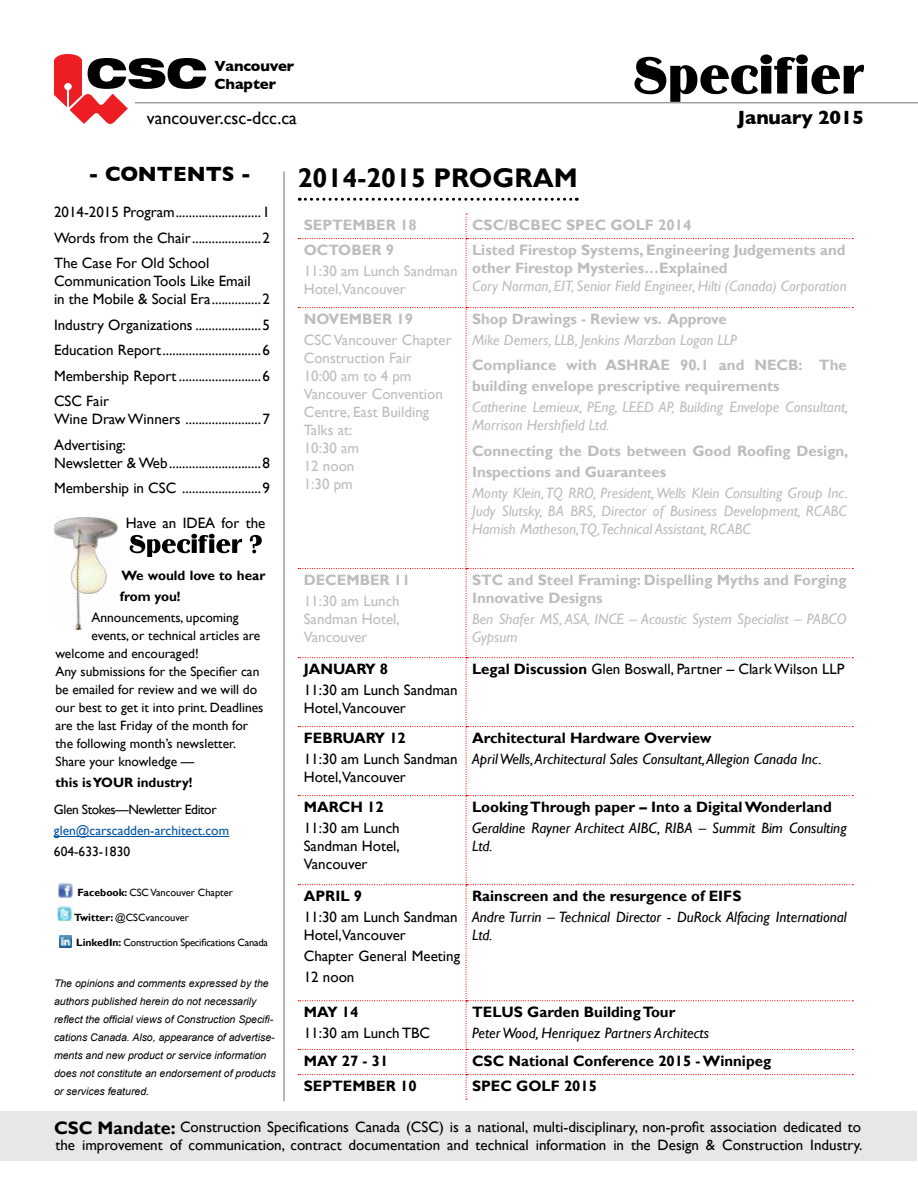
<style>
.page{position:relative;width:918px;height:1188px;background:#fff}
.page>*{position:absolute;margin:0;border:0;box-sizing:border-box;transform-origin:0 0}
.t1{font:700 27px "Gill Sans";color:#000}
.t2{font:700 21px "Gill Sans";color:#000}
.t3{font:700 19.5px "Gill Sans";letter-spacing:-.01em;color:#000}
.t4{font:18px "Gill Sans";color:#000}
.t5{font:700 18px "Gill Sans";color:#000}
.t6{font:15px/18px "Gill Sans";color:#000}
.t7{font:italic 15px/18px "Gill Sans";color:#bdbdc0}
.t8{font:700 15px/18px "Gill Sans";color:#bdbdc0}
.t9{font:700 15px "Gill Sans";color:#000}
.t10{font:italic 15px/18px "Gill Sans";color:#000}
.t11{font:15px/18px "Gill Sans";color:#bdbdc0}
.t12{font:700 15px/18px "Gill Sans";letter-spacing:-.01em;color:#000}
.t13{font:13.5px "Gill Sans";color:#000}
.t14{font:700 13.5px/21px "Gill Sans";color:#000}
.t15{font:13.5px "Gill Sans";color:#0054a6}
.t16{font:13.5px "Gill Sans";letter-spacing:-.03em;color:#000}
.t17{font:italic 10.5px/18px "Arial";color:#000}
.t18{font:10.5px "Gill Sans";color:#000}
.t19{font:10.5px "Gill Sans";letter-spacing:-.02em;color:#000}
.s1{font-weight:700}
</style>
<div class="page">
<div style="left:1px;top:1112px;width:916px;height:49px;background:#e6e7e7"></div>
<svg style="left:54px;top:54px;width:152px;height:70px"></svg>
<hr style="left:135px;top:102px;width:783px;height:1px;background:#808384">
<svg style="left:634px;top:54px;width:230px;height:48px"></svg>
<hr style="left:283px;top:171px;width:2px;height:930px;background:#808384">
<img style="left:57px;top:883px;width:15px;height:15px">
<img style="left:58px;top:906px;width:14px;height:15px">
<svg style="left:59px;top:936px;width:12px;height:11px"></svg>
<svg style="left:130px;top:534px;width:132px;height:23px"></svg>
<img style="left:54px;top:517px;width:63px;height:113px">
<hr style="left:54px;top:836px;width:175px;height:1px;background:#0054a6">
<svg style="left:299px;top:198px;width:278px;height:3px"></svg>
<svg style="left:298px;top:213px;width:555px;height:887px"></svg>
<p class="t12" style="left:215px;top:57px;width:81px">Vancouver<br>Chapter</p>
<p class="t4" style="left:147px;top:108px;width:152px">vancouver.csc-dcc.ca</p>
<h3 class="t3" style="left:737px;top:102px;width:128px">January 2015</h3>
<h2 class="t2" style="left:89px;top:158px;width:164px">- CONTENTS -</h2>
<p class="t6" style="left:54px;top:200px;width:217px;line-height:25.5px;text-align:justify">2014-2015 Program..........................1<br>Words from the Chair.....................2<br>The Case For Old School</p>
<p class="t6" style="left:54px;top:273px;width:217px">Communication Tools Like Email<br>in the Mobile &amp; Social Era...............2</p>
<p class="t6" style="left:54px;top:312px;width:218px;line-height:25.5px;text-align:justify">Industry Organizations ....................5<br>Education Report..............................6<br>Membership Report .........................6<br>CSC Fair</p>
<p class="t6" style="left:54px;top:407px;width:218px;line-height:25.5px">Wine Draw Winners .......................7<br>Advertising:</p>
<p class="t6" style="left:54px;top:450px;width:218px;line-height:25.5px">Newsletter &amp; Web............................8<br>Membership in CSC ........................9</p>
<p class="t6" style="left:126px;top:514px;width:141px">Have an IDEA for the</p>
<p class="t14" style="left:120px;top:565px;width:147px">We would love to hear from you!</p>
<p class="t13" style="left:91px;top:609px;width:149px">Announcements, upcoming</p>
<p class="t13" style="left:91px;top:627px;width:170px">events, or technical articles are</p>
<p class="t13" style="left:55px;top:645px;width:145px">welcome and encouraged!</p>
<p class="t13" style="left:55px;top:663px;width:205px">Any submissions for the Specifier can</p>
<p class="t13" style="left:55px;top:681px;width:203px">be emailed for review and we will do</p>
<p class="t13" style="left:55px;top:699px;width:209px">our best to get it into print. Deadlines</p>
<p class="t13" style="left:55px;top:717px;width:194px">are the last Friday of the month for</p>
<p class="t13" style="left:55px;top:735px;width:182px">the following month’s newsletter.</p>
<p class="t13" style="left:55px;top:753px;width:140px">Share your knowledge —</p>
<p class="t14" style="left:55px;top:772px;width:139px">this is YOUR industry!</p>
<p class="t16" style="left:54px;top:802px;width:164px">Glen Stokes—Newletter Editor</p>
<p class="t15" style="left:54px;top:823px;width:177px">glen@carscadden-architect.com</p>
<p class="t13" style="left:54px;top:844px;width:78px">604-633-1830</p>
<p class="t18" style="left:77px;top:887px;width:157px"><span class="s1">Facebook:</span> CSC Vancouver Chapter</p>
<p class="t18" style="left:74px;top:911px;width:116px"><span class="s1">Twitter:</span> @CSCvancouver</p>
<p class="t19" style="left:76px;top:936px;width:193px"><span class="s1">LinkedIn:</span> Construction Specifications Canada</p>
<p class="t17" style="left:54px;top:974px;width:223px">The opinions and comments expressed by the authors published herein do not necessarily reflect the official views of Construction Specifi&shy;cations Canada. Also, appearance of advertise&shy;ments and new product or service information does not constitute an endorsement of products or services featured.</p>
<h1 class="t1" style="left:298px;top:162px;width:282px">2014-2015 PROGRAM</h1>
<p class="t8" style="left:304px;top:216px;width:114px">SEPTEMBER 18</p>
<p class="t8" style="left:472px;top:216px;width:221px">CSC/BCBEC SPEC GOLF 2014</p>
<p class="t8" style="left:304px;top:241px;width:92px">OCTOBER 9</p>
<p class="t11" style="left:304px;top:262px;width:156px">11:30 am Lunch Sandman<br>Hotel,Vancouver</p>
<p class="t8" style="left:472px;top:241px;width:375px">Listed Firestop Systems, Engineering Judgements and other Firestop Mysteries…Explained</p>
<p class="t7" style="left:472px;top:277px;width:376px">Cory Norman, EIT, Senior Field Engineer, Hilti (Canada) Corporation</p>
<p class="t8" style="left:304px;top:310px;width:111px">NOVEMBER 19</p>
<p class="t11" style="left:304px;top:331px;width:149px">CSC Vancouver Chapter<br>Construction Fair<br>10:00 am to 4 pm<br>Vancouver Convention<br>Centre, East Building<br>Talks at:<br>10:30 am<br>12 noon<br>1:30 pm</p>
<p class="t8" style="left:472px;top:310px;width:256px">Shop Drawings - Review vs. Approve</p>
<p class="t7" style="left:472px;top:331px;width:266px">Mike Demers, LLB, Jenkins Marzban Logan LLP</p>
<p class="t8" style="left:472px;top:355px;width:376px;line-height:21px">Compliance with ASHRAE 90.1 and NECB: The building envelope prescriptive requirements</p>
<p class="t7" style="left:472px;top:399px;width:378px">Catherine Lemieux, PEng, LEED AP, Building Envelope Consultant,<br>Morrison Hershfield Ltd.</p>
<p class="t8" style="left:472px;top:441px;width:378px;line-height:21px">Connecting the Dots between Good Roofing Design,<br>Inspections and Guarantees</p>
<p class="t7" style="left:472px;top:484px;width:378px;text-align:justify">Monty Klein, TQ RRO, President, Wells Klein Consulting Group Inc.<br>Judy Slutsky, BA BRS, Director of Business Development, RCABC Hamish Matheson,TQ,Technical Assistant, RCABC</p>
<p class="t8" style="left:304px;top:571px;width:108px">DECEMBER 11</p>
<p class="t11" style="left:304px;top:592px;width:98px;text-align:justify">11:30 am Lunch Sandman Hotel, Vancouver</p>
<p class="t9" style="left:304px;top:660px;width:86px">JANUARY 8</p>
<p class="t6" style="left:304px;top:681px;width:156px">11:30 am Lunch Sandman<br>Hotel,Vancouver</p>
<p class="t9" style="left:304px;top:729px;width:104px">FEBRUARY 12</p>
<p class="t6" style="left:304px;top:750px;width:156px">11:30 am Lunch Sandman<br>Hotel,Vancouver</p>
<p class="t9" style="left:304px;top:798px;width:81px">MARCH 12</p>
<p class="t6" style="left:304px;top:819px;width:98px;text-align:justify">11:30 am Lunch Sandman Hotel, Vancouver</p>
<p class="t9" style="left:304px;top:887px;width:60px">APRIL 9</p>
<p class="t6" style="left:304px;top:908px;width:156px">11:30 am Lunch Sandman<br>Hotel,Vancouver</p>
<p class="t6" style="left:304px;top:946px;width:158px;line-height:21px">Chapter General Meeting<br>12 noon</p>
<p class="t9" style="left:304px;top:1003px;width:56px">MAY 14</p>
<p class="t6" style="left:304px;top:1024px;width:128px">11:30 am Lunch TBC</p>
<p class="t8" style="left:472px;top:571px;width:376px">STC and Steel Framing: Dispelling Myths and Forging<br>Innovative Designs</p>
<p class="t7" style="left:472px;top:610px;width:376px">Ben Shafer MS, ASA, INCE – Acoustic System Specialist – PABCO<br>Gypsum</p>
<p class="t6" style="left:472px;top:660px;width:374px"><span class="s1">Legal Discussion</span> Glen Boswall, Partner – Clark Wilson LLP</p>
<p class="t9" style="left:472px;top:729px;width:241px">Architectural Hardware Overview</p>
<p class="t10" style="left:472px;top:750px;width:351px">April Wells, Architectural Sales Consultant, Allegion Canada Inc.</p>
<p class="t9" style="left:472px;top:798px;width:361px">Looking Through paper – Into a Digital Wonderland</p>
<p class="t10" style="left:472px;top:819px;width:376px">Geraldine Rayner Architect AIBC, RIBA – Summit Bim Consulting<br>Ltd.</p>
<p class="t9" style="left:472px;top:887px;width:271px">Rainscreen and the resurgence of EIFS</p>
<p class="t10" style="left:472px;top:908px;width:376px">Andre Turrin – Technical Director - DuRock Alfacing International<br>Ltd.</p>
<p class="t9" style="left:472px;top:1003px;width:205px">TELUS Garden Building Tour</p>
<p class="t10" style="left:472px;top:1024px;width:239px">Peter Wood, Henriquez Partners Architects</p>
<p class="t9" style="left:304px;top:1052px;width:86px">MAY 27 - 31</p>
<p class="t9" style="left:472px;top:1052px;width:301px">CSC National Conference 2015 - Winnipeg</p>
<p class="t9" style="left:304px;top:1077px;width:114px">SEPTEMBER 10</p>
<p class="t9" style="left:472px;top:1077px;width:127px">SPEC GOLF 2015</p>
<p class="t6" style="left:56px;top:1118px;width:809px;text-align:right">Construction Specifications Canada (CSC) is a national, multi-disciplinary, non-profit association dedicated to<br>the improvement of communication, contract documentation and technical information in the Design &amp; Construction Industry.</p>
<p class="t5" style="left:54px;top:1117px;width:123px">CSC Mandate:</p>
</div>
